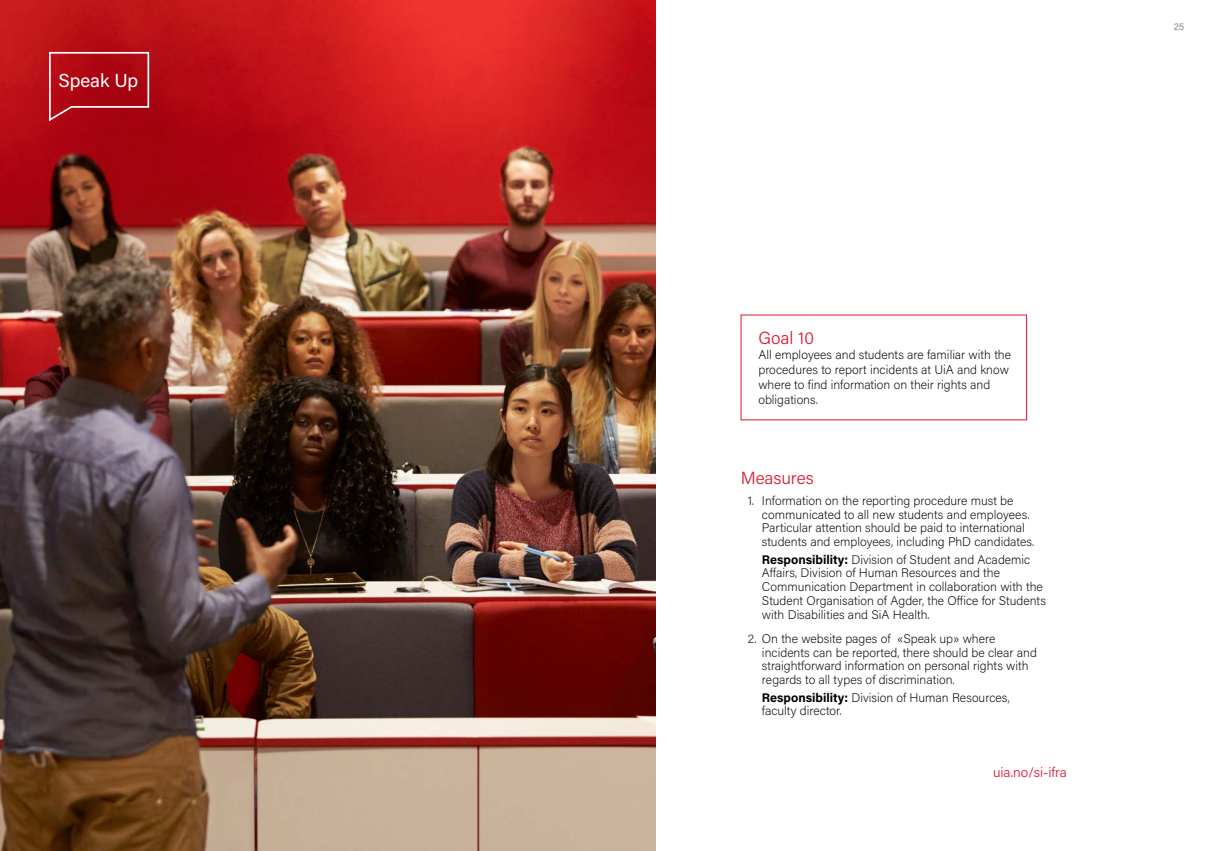
<style>
.page{position:relative;width:1205px;height:851px;background:#fff}
.page>*{position:absolute;margin:0;border:0;box-sizing:border-box;transform-origin:0 0}
.t1{font:18.75px "Acumin Pro";color:#fff}
.t2{font:300 17.5px "Acumin Pro";color:#da1a32}
.t3{font:300 13.75px "Acumin Pro";color:#da1a32}
.t4{font:200 12.5px/13.8px "Acumin Pro";color:#000}
.t5{font:500 10px "Acumin Pro";color:#939598}
.s1{font-weight:700}
</style>
<div class="page">
<img style="left:0;top:0;width:656px;height:850px">
<svg style="left:48px;top:51px;width:102px;height:72px;background:#b21823"></svg>
<h1 class="t1" style="left:59px;top:67px;width:81px">Speak Up</h1>
<p class="t5" style="left:1173px;top:19px;width:12px">25</p>
<h2 class="t2" style="left:758px;top:325px;width:57px">Goal 10</h2>
<p class="t4" style="left:758px;top:346px;width:254px;line-height:15px">All employees and students are familiar with the procedures to report incidents at UiA and know where to find information on their rights and obligations.</p>
<h2 class="t2" style="left:741px;top:466px;width:75px">Measures</h2>
<p class="t4" style="left:762px;top:493px;width:274px;text-indent:-14px">1. Information on the reporting procedure must be communicated to all new students and employees.<br>Particular attention should be paid to international students and employees, including PhD candidates.</p>
<p class="t4" style="left:762px;top:551px;width:285px"><span class="s1">Responsibility:</span> Division of Student and Academic Affairs, Division of Human Resources and the Communication Department in collaboration with the Student Organisation of Agder, the Office for Students with Disabilities and SiA Health.</p>
<p class="t4" style="left:762px;top:631px;width:276px;text-indent:-14px">2. On the website pages of «Speak up» where incidents can be reported, there should be clear and straightforward information on personal rights with regards to all types of discrimination.</p>
<p class="t4" style="left:762px;top:689px;width:249px"><span class="s1">Responsibility:</span> Division of Human Resources, faculty director.</p>
<p class="t3" style="left:993px;top:762px;width:75px">uia.no/si-ifra</p>
</div>
